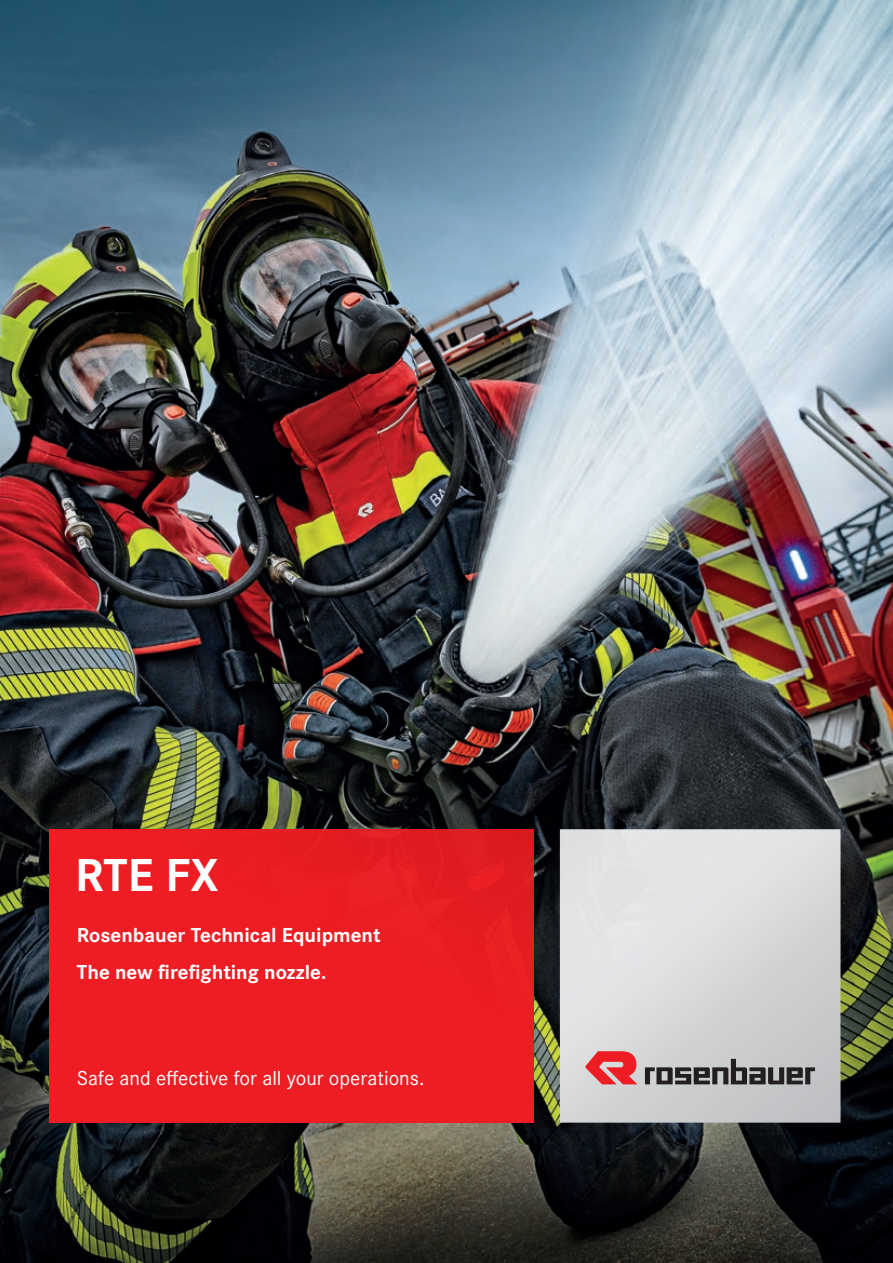
<style>
.page{position:relative;width:893px;height:1263px;background:#fff}
.page>*{position:absolute;margin:0;border:0;box-sizing:border-box;transform-origin:0 0}
.t1{font:700 48px "Corporate S";color:#fff}
.t2{font:700 21px "Corporate S";color:#fff}
.t3{font:21px "Corporate S";color:#fff}
</style>
<div class="page">
<img style="left:0;top:0;width:893px;height:1263px">
<div style="left:50px;top:829px;width:484px;height:294px;background:#ee1d23"></div>
<svg style="left:560px;top:829px;width:280px;height:294px;background:#d7d8da"></svg>
<svg style="left:585px;top:1051px;width:52px;height:33px;background:#e65c61"></svg>
<svg style="left:645px;top:1059px;width:170px;height:25px;background:#7e7d7f"></svg>
<h1 class="t1" style="left:75px;top:847px;width:145px">RTE FX</h1>
<p class="t2" style="left:77px;top:923px;width:305px">Rosenbauer Technical Equipment</p>
<p class="t2" style="left:77px;top:960px;width:251px">The new firefighting nozzle.</p>
<p class="t3" style="left:77px;top:1066px;width:349px">Safe and effective for all your operations.</p>
</div>
